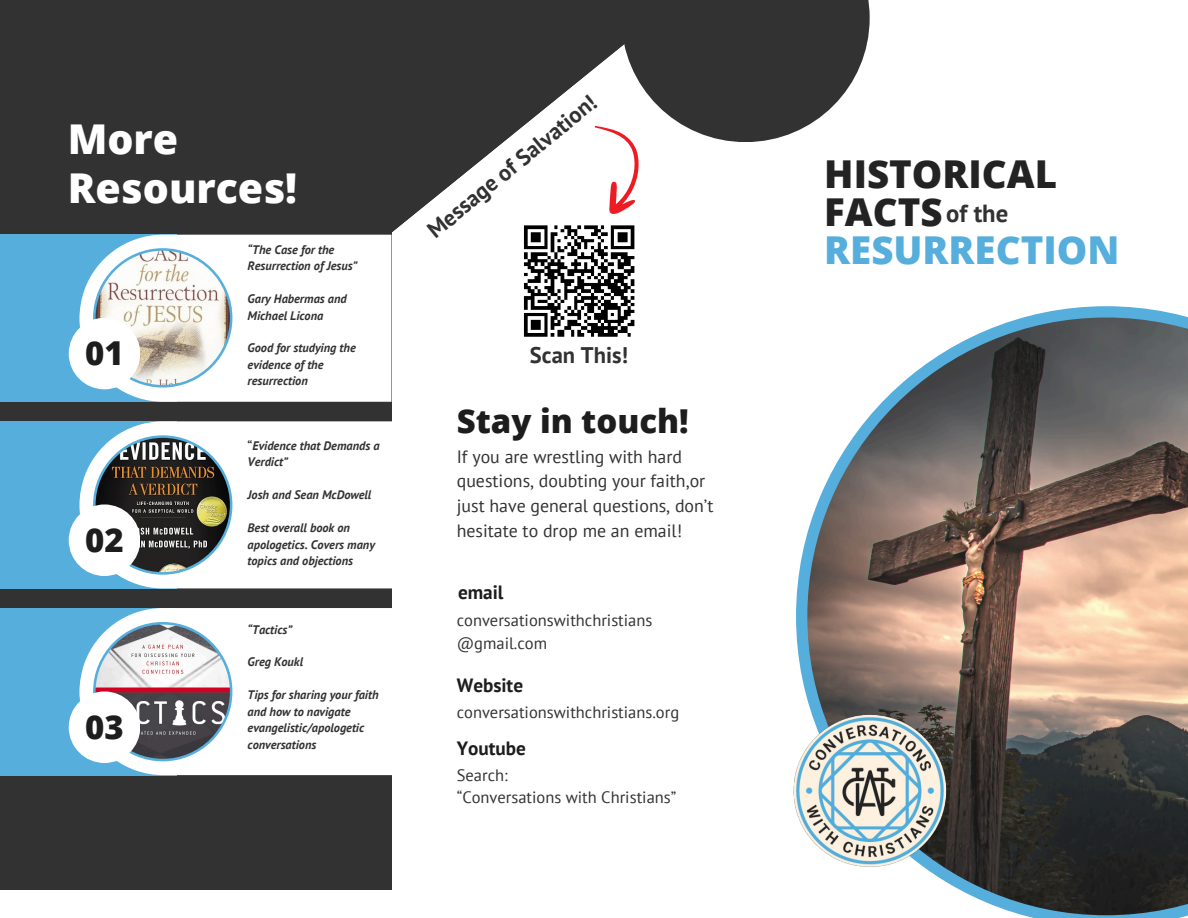
<style>
.page{position:relative;width:1188px;height:918px;background:#fff}
.page>*{position:absolute;margin:0;border:0;box-sizing:border-box;transform-origin:0 0}
.t1{font:800 41.1px/48.4px "Open Sans";color:#fff}
.t2{font:800 38.4px/38.1px "Open Sans";color:#232323}
.t3{font:800 38.4px "Open Sans";color:#55aedb}
.t4{font:800 33px "Open Sans";color:#1d1d1d}
.t5{font:700 24.75px "PT Sans";color:#323232}
.t6{font:700 22.5px "PT Sans";color:#323232}
.t7{font:700 19.2px "PT Sans";color:#1d1d1d}
.t8{font:17.85px/24.8px "PT Sans";color:#323232}
.t9{font:16.5px "PT Sans";color:#323232}
.t10{font:italic 700 12.3px/16.5px "PT Sans";color:#323232}
.s1{font-style:normal}
</style>
<div class="page">
<svg style="left:796px;top:306px;width:392px;height:612px"></svg>
<svg style="left:391px;top:0;width:230px;height:234px;fill:#323232"></svg>
<svg style="left:621px;top:0;width:249px;height:142px;fill:#323232"></svg>
<div style="left:0;top:0;width:391px;height:890px;background:#323232"></div>
<div style="left:0;top:235px;width:177px;height:167px;background:#55aedb"></div>
<div style="left:0;top:608px;width:177px;height:167px;background:#55aedb"></div>
<div style="left:79px;top:608px;width:312px;height:167px;background:#fff"></div>
<div style="left:0;top:421px;width:177px;height:168px;background:#55aedb"></div>
<svg style="left:79px;top:421px;width:313px;height:167px;background:#f3f9fc"></svg>
<svg style="left:79px;top:235px;width:312px;height:167px;background:#f3f9fc"></svg>
<img style="left:93px;top:435px;width:139px;height:140px">
<svg style="left:93px;top:248px;width:139px;height:140px;background:#dee0dc"></svg>
<svg style="left:93px;top:622px;width:139px;height:139px;background:#aeaab0"></svg>
<div style="left:69px;top:318px;width:71px;height:71px;background:#fff;border-radius:50%"></div>
<div style="left:69px;top:504px;width:71px;height:72px;background:#fff;border-radius:50%"></div>
<div style="left:69px;top:691px;width:71px;height:72px;background:#fff;border-radius:50%"></div>
<img style="left:793px;top:685px;width:201px;height:212px">
<img style="left:520px;top:222px;width:115px;height:115px">
<svg style="left:558px;top:116px;width:108px;height:106px"></svg>
<h4 class="t6" style="left:421px;top:221px;width:212px;rotate:-39deg">Message of Salvation!</h4>
<p class="t1" style="left:68px;top:114px;width:231px">More<br>Resources!</p>
<h2 class="t2" style="left:824px;top:154px;width:234px">HISTORICAL<br>FACTS</h2>
<h5 class="t5" style="left:946px;top:197px;width:64px">of the</h5>
<h1 class="t10" style="left:248px;top:241px;width:111px">“The Case for the<br>Resurrection of Jesus”</h1>
<p class="t3" style="left:824px;top:223px;width:297px">RESURRECTION</p>
<h4 class="t10" style="left:248px;top:290px;width:101px">Gary Habermas and<br>Michael Licona</h4>
<p class="t10" style="left:248px;top:340px;width:110px">Good for studying the evidence of the resurrection</p>
<p class="t4" style="left:85px;top:330px;width:40px">01</p>
<p class="t6" style="left:530px;top:340px;width:100px">Scan This!</p>
<p class="t4" style="left:85px;top:516px;width:40px">02</p>
<h6 class="t4" style="left:85px;top:703px;width:40px">03</h6>
<h1 class="t10" style="left:248px;top:437px;width:134px"><span class="s1">“</span>Evidence that Demands a<br>Verdict”</h1>
<p class="t10" style="left:248px;top:487px;width:125px">Josh and Sean McDowell</p>
<h4 class="t10" style="left:248px;top:519px;width:129px">Best overall book on apologetics. Covers many topics and objections</h4>
<h3 class="t10" style="left:248px;top:621px;width:46px">“Tactics”</h3>
<p class="t10" style="left:248px;top:654px;width:57px">Greg Koukl</p>
<p class="t10" style="left:248px;top:687px;width:133px">Tips for sharing your faith and how to navigate evangelistic/apologetic conversations</p>
<h5 class="t4" style="left:457px;top:397px;width:234px">Stay in touch!</h5>
<p class="t8" style="left:457px;top:444px;width:258px">If you are wrestling with hard questions, doubting your faith,or just have general questions, don’t hesitate to drop me an email!</p>
<p class="t7" style="left:458px;top:580px;width:47px">email</p>
<p class="t9" style="left:457px;top:609px;width:197px">conversationswithchristians</p>
<p class="t9" style="left:457px;top:632px;width:92px">@gmail.com</p>
<p class="t7" style="left:457px;top:672px;width:68px">Website</p>
<p class="t9" style="left:457px;top:701px;width:224px">conversationswithchristians.org</p>
<h5 class="t7" style="left:457px;top:735px;width:71px">Youtube</h5>
<p class="t9" style="left:457px;top:764px;width:52px">Search:</p>
<p class="t9" style="left:457px;top:787px;width:221px">“Conversations with Christians”</p>
</div>
